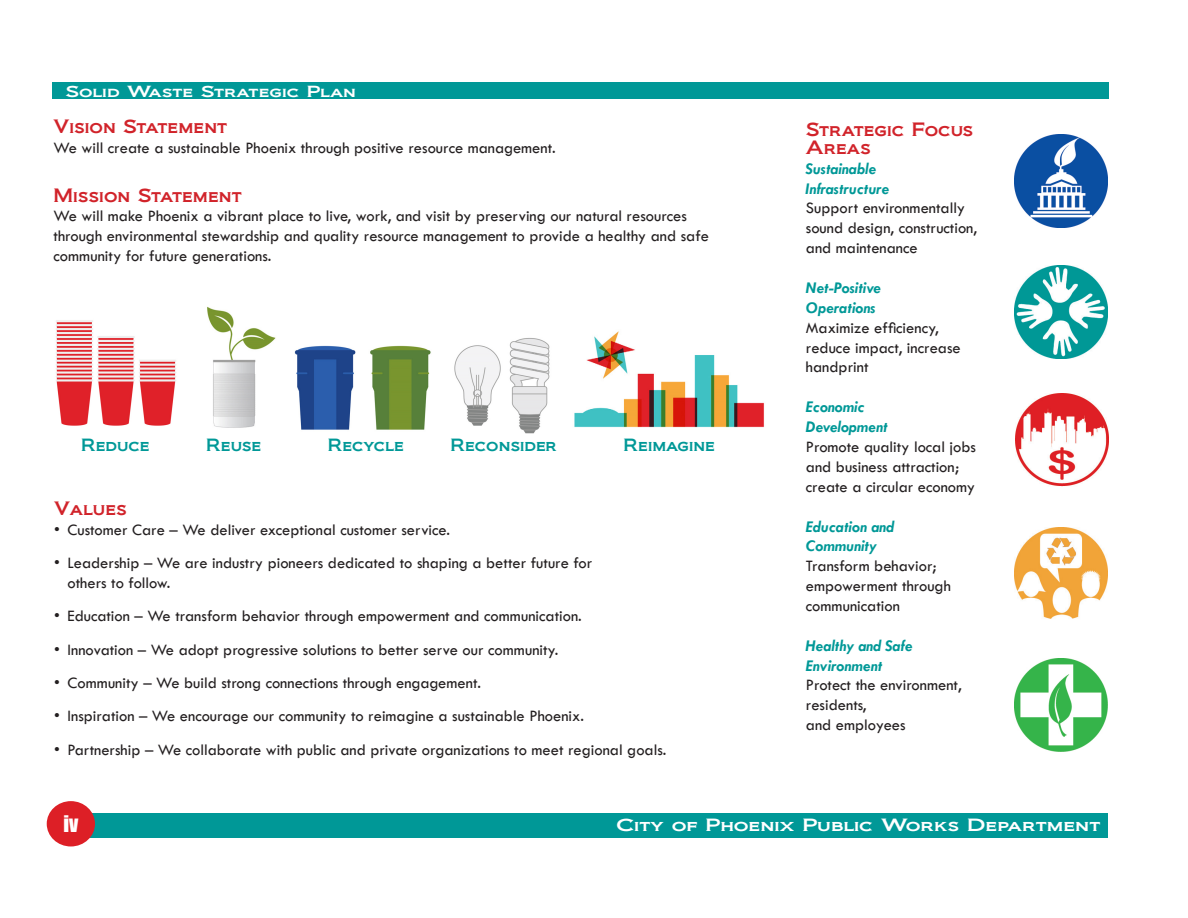
<style>
.page{position:relative;width:1188px;height:918px;background:#fff}
.page>*{position:absolute;margin:0;border:0;box-sizing:border-box;transform-origin:0 0}
.Focus_Group_Heading1{font:21px "Impact";color:#fff}
.heading2{font:18px/18px "Biondi";color:#d1232a}
.Body_text{font:16.5px/19.8px "Tw Cen";color:#231f20}
.Focus_Group_Heading1-2{font:16.5px "Biondi";color:#009897}
.page_no{font:16.5px "Biondi";color:#fff;scale:1.2 1}
.t1{font:15px "Biondi";color:#fff;scale:1.2 1}
.s1{font-weight:700;font-style:italic;color:#009897}
</style>
<div class="page">
<img style="left:207px;top:307px;width:69px;height:121px">
<div style="left:52px;top:82px;width:1056px;height:17px;background:#009897"></div>
<div style="left:67px;top:813px;width:1040px;height:25px;background:#009897"></div>
<div style="left:47px;top:801px;width:48px;height:45px;background:#dd1f26;border-radius:50%"></div>
<img style="left:1014px;top:266px;width:93px;height:92px">
<img style="left:1014px;top:134px;width:93px;height:93px">
<img style="left:1014px;top:528px;width:93px;height:91px">
<img style="left:1014px;top:659px;width:93px;height:93px">
<img style="left:56px;top:320px;width:120px;height:106px">
<img style="left:294px;top:345px;width:137px;height:85px">
<img style="left:454px;top:338px;width:96px;height:96px">
<img style="left:574px;top:331px;width:190px;height:97px">
<img style="left:1016px;top:394px;width:92px;height:93px">
<p class="t1" style="left:66px;top:82px;width:244px">Solid Waste Strategic Plan</p>
<p class="heading2" style="left:54px;top:117px;width:175px">Vision Statement</p>
<p class="Body_text" style="left:54px;top:138px;width:504px">We will create a sustainable Phoenix through positive resource management.</p>
<p class="heading2" style="left:54px;top:186px;width:190px">Mission Statement</p>
<p class="Body_text" style="left:54px;top:206px;width:657px">We will make Phoenix a vibrant place to live, work, and visit by preserving our natural resources through environmental stewardship and quality resource management to provide a healthy and safe community for future generations.</p>
<p class="Focus_Group_Heading1-2" style="left:81px;top:435px;width:70px">Reduce</p>
<p class="Focus_Group_Heading1-2" style="left:206px;top:435px;width:57px">Reuse</p>
<p class="Focus_Group_Heading1-2" style="left:328px;top:435px;width:78px">Recycle</p>
<p class="Focus_Group_Heading1-2" style="left:450px;top:435px;width:108px">Reconsider</p>
<p class="Focus_Group_Heading1-2" style="left:624px;top:435px;width:93px">Reimagine</p>
<p class="heading2" style="left:54px;top:499px;width:74px">Values</p>
<p class="Body_text" style="left:54px;top:520px;width:398px">• Customer Care – We deliver exceptional customer service.</p>
<p class="Body_text" style="left:68px;top:553px;width:526px;text-indent:-14px">• Leadership – We are industry pioneers dedicated to shaping a better future for others to follow.</p>
<p class="Body_text" style="left:54px;top:606px;width:529px">• Education – We transform behavior through empowerment and communication.</p>
<p class="Body_text" style="left:54px;top:640px;width:506px">• Innovation – We adopt progressive solutions to better serve our community.</p>
<p class="Body_text" style="left:54px;top:673px;width:429px">• Community – We build strong connections through engagement.</p>
<p class="Body_text" style="left:54px;top:706px;width:532px">• Inspiration – We encourage our community to reimagine a sustainable Phoenix.</p>
<p class="Body_text" style="left:54px;top:739px;width:614px">• Partnership – We collaborate with public and private organizations to meet regional goals.</p>
<p class="heading2" style="left:806px;top:120px;width:169px">Strategic Focus<br>Areas</p>
<p class="Body_text" style="left:806px;top:159px;width:173px"><span class="s1">Sustainable<br>Infrastructure<br></span>Support environmentally sound design, construction, and maintenance</p>
<p class="Body_text" style="left:806px;top:278px;width:156px"><span class="s1">Net-Positive<br>Operations<br></span>Maximize efficiency, reduce impact, increase handprint</p>
<p class="Body_text" style="left:806px;top:397px;width:172px"><span class="s1">Economic<br>Development<br></span>Promote quality local jobs and business attraction; create a circular economy</p>
<p class="Body_text" style="left:806px;top:516px;width:147px"><span class="s1">Education and<br>Community<br></span>Transform behavior; empowerment through communication</p>
<p class="Body_text" style="left:806px;top:636px;width:157px"><span class="s1">Healthy and Safe<br>Environment<br></span>Protect the environment, residents,<br>and employees</p>
<p class="Focus_Group_Heading1" style="left:63px;top:808px;width:16px">iv</p>
<p class="page_no" style="left:616px;top:815px;width:405px">City of Phoenix Public Works Department</p>
</div>
